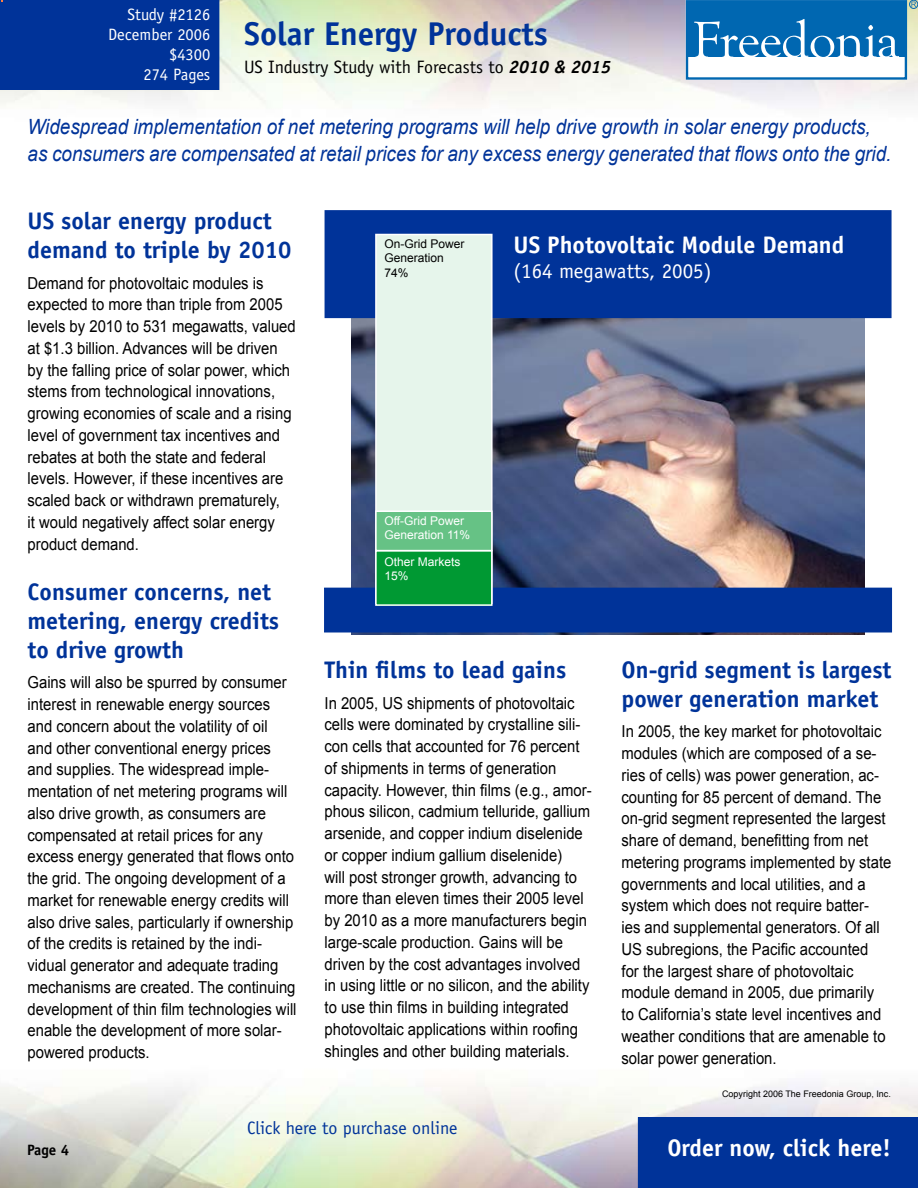
<style>
.page{position:relative;width:918px;height:1188px;background:#fff}
.page>*{position:absolute;margin:0;border:0;box-sizing:border-box;transform-origin:0 0}
.t1{font:700 33px "Officina Sans";color:#039}
.t2{font:700 24px/28.8px "Officina Sans";color:#039}
.t3{font:700 24px "Officina Sans";color:#fff}
.t4{font:italic 21px/27px "Arial";color:#039;scale:.9 1}
.t5{font:21px "Officina Sans";color:#fff}
.t6{font:18px "Officina Sans";color:#000}
.t7{font:18px "Officina Sans";color:#039}
.t8{font:16.5px/21.8px "Arial";color:#000;scale:.9 1}
.t9{font:16.5px/19.8px "Officina Sans";color:#fff;text-align:right}
.t10{font:700 15px "Officina Sans";color:#000}
.t11{font:12px/14.2px "Arial";color:#fff}
.t12{font:12px/14.2px "Arial";color:#000}
.t13{font:9px "Arial";color:#000}
.s1{font-weight:700;font-style:italic}
</style>
<div class="page">
<div style="left:638px;top:1117px;width:280px;height:71px;background:#039"></div>
<div style="left:686px;top:0;width:221px;height:80px;border:2px solid #0067b1"></div>
<div style="left:687px;top:1px;width:218px;height:56px;background:#0067b1"></div>
<svg style="left:694px;top:19px;width:205px;height:38px"></svg>
<div style="left:909px;top:0;width:9px;height:9px;border:1px solid #0067b1;border-radius:50%"></div>
<svg style="left:911px;top:2px;width:5px;height:5px"></svg>
<div style="left:0;top:0;width:219px;height:90px;background:#039"></div>
<img style="left:352px;top:318px;width:513px;height:316px">
<div style="left:325px;top:211px;width:566px;height:106px;background:#039"></div>
<div style="left:325px;top:210px;width:567px;height:108px;border:2px solid #039"></div>
<div style="left:325px;top:588px;width:567px;height:44px;background:#039"></div>
<div style="left:376px;top:235px;width:116px;height:368px;background:#e6f5eb"></div>
<div style="left:375px;top:234px;width:118px;height:370px;border:2px solid #fff"></div>
<div style="left:376px;top:511px;width:116px;height:40px;background:#66c285"></div>
<div style="left:375px;top:511px;width:118px;height:40px;border:2px solid #fff"></div>
<div style="left:376px;top:551px;width:116px;height:54px;background:#093"></div>
<div style="left:375px;top:550px;width:118px;height:56px;border:2px solid #fff"></div>
<p class="t9" style="left:108px;top:5px;width:104px">Study #2126<br>December 2006 $4300<br>274 Pages</p>
<h1 class="t1" style="left:244px;top:13px;width:305px">Solar Energy Products</h1>
<p class="t6" style="left:244px;top:57px;width:369px">US Industry Study with Forecasts to <span class="s1">2010 &amp; 2015</span></p>
<p class="t4" style="left:28px;top:114px;width:961px">Widespread implementation of net metering programs will help drive growth in solar energy products, as consumers are compensated at retail prices for any excess energy generated that flows onto the grid.</p>
<h2 class="t2" style="left:28px;top:206px;width:266px">US solar energy product demand to triple by 2010</h2>
<p class="t8" style="left:28px;top:272px;width:300px">Demand for photovoltaic modules is expected to more than triple from 2005 levels by 2010 to 531 megawatts, valued at $1.3 billion. Advances will be driven by the falling price of solar power, which stems from technological innovations, growing economies of scale and a rising level of government tax incentives and rebates at both the state and federal levels. However, if these incentives are scaled back or withdrawn prematurely,<br>it would negatively affect solar energy product demand.</p>
<h2 class="t2" style="left:28px;top:577px;width:253px">Consumer concerns, net metering, energy credits to drive growth</h2>
<p class="t8" style="left:28px;top:672px;width:300px">Gains will also be spurred by consumer interest in renewable energy sources and concern about the volatility of oil and other conventional energy prices and supplies. The widespread imple&shy;mentation of net metering programs will also drive growth, as consumers are compensated at retail prices for any excess energy generated that flows onto the grid. The ongoing development of a market for renewable energy credits will also drive sales, particularly if ownership of the credits is retained by the indi&shy;vidual generator and adequate trading mechanisms are created. The continuing development of thin film technologies will enable the development of more solar&shy;powered products.</p>
<p class="t12" style="left:384px;top:237px;width:82px">On-Grid Power<br>Generation<br>74%</p>
<h2 class="t3" style="left:514px;top:230px;width:332px">US Photovoltaic Module Demand</h2>
<p class="t5" style="left:514px;top:258px;width:199px">(164 megawatts, 2005)</p>
<p class="t11" style="left:384px;top:514px;width:87px">Off-Grid Power<br>Generation 11%</p>
<p class="t11" style="left:384px;top:555px;width:78px">Other Markets<br>15%</p>
<h2 class="t2" style="left:325px;top:655px;width:243px">Thin films to lead gains</h2>
<p class="t8" style="left:325px;top:692px;width:298px">In 2005, US shipments of photovoltaic cells were dominated by crystalline sili&shy;con cells that accounted for 76 percent of shipments in terms of generation capacity. However, thin films (e.g., amor&shy;phous silicon, cadmium telluride, gallium arsenide, and copper indium diselenide or copper indium gallium diselenide)<br>will post stronger growth, advancing to more than eleven times their 2005 level by 2010 as a more manufacturers begin large-scale production. Gains will be driven by the cost advantages involved in using little or no silicon, and the ability to use thin films in building integrated photovoltaic applications within roofing shingles and other building materials.</p>
<h2 class="t2" style="left:622px;top:655px;width:271px">On-grid segment is largest power generation market</h2>
<p class="t8" style="left:622px;top:721px;width:301px">In 2005, the key market for photovoltaic modules (which are composed of a se&shy;ries of cells) was power generation, ac&shy;counting for 85 percent of demand. The on-grid segment represented the largest share of demand, benefitting from net metering programs implemented by state governments and local utilities, and a system which does not require batter&shy;ies and supplemental generators. Of all US subregions, the Pacific accounted<br>for the largest share of photovoltaic module demand in 2005, due primarily<br>to California’s state level incentives and weather conditions that are amenable to solar power generation.</p>
<p class="t13" style="left:722px;top:1088px;width:170px">Copyright 2006 The Freedonia Group, Inc.</p>
<p class="t7" style="left:247px;top:1117px;width:212px">Click here to purchase online</p>
<p class="t10" style="left:27px;top:1140px;width:31px">Page</p>
<h2 class="t3" style="left:667px;top:1133px;width:225px">Order now, click here!</h2>
</div>
